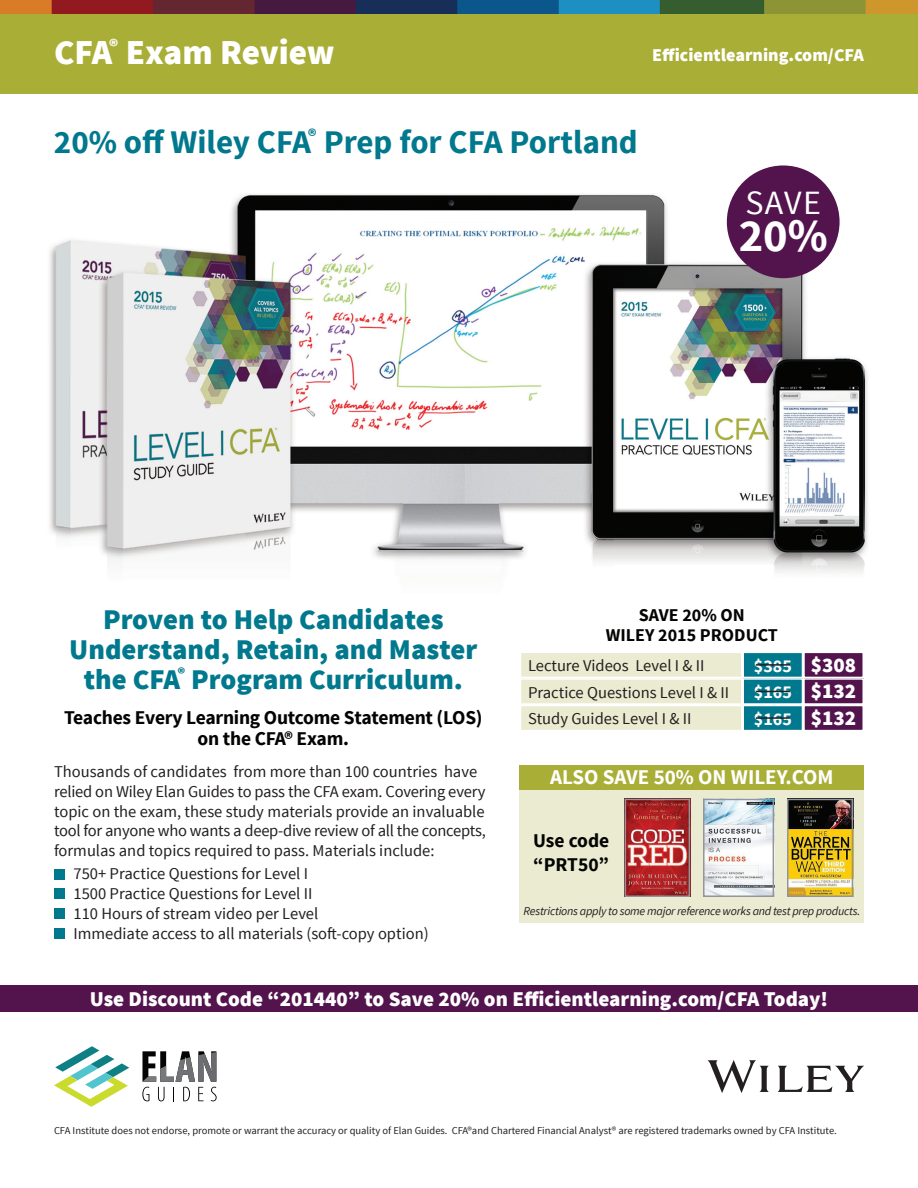
<style>
.page{position:relative;width:918px;height:1188px;background:#fff}
.page>*{position:absolute;margin:0;border:0;box-sizing:border-box;transform-origin:0 0}
.t1{font:700 46.5px "Source Sans Pro";color:#fff}
.t2{font:900 34.95px "Source Sans Pro";letter-spacing:-.005em;color:#fff}
.t3{font:34.05px "Source Sans Pro";color:#fff}
.t4{font:700 33px "Source Sans Pro";color:#00788d}
.t5{font:900 28.5px/30px "Source Sans Pro";color:#00788d;text-align:center}
.C1{font:900 21px "Source Sans Pro";color:#fff}
.t6{font:700 21px "Source Sans Pro";color:#fff}
.t7{font:700 19.5px/21px "Source Sans Pro";letter-spacing:-.015em;color:#040503;text-align:center}
.t8{font:900 18px "Source Sans Pro";color:#fff}
.C1-2{font:700 18px "Source Sans Pro";color:#040503}
.C1-3{font:700 18px "Source Sans Pro";color:#fff}
.C1-4{font:16.5px/19.8px "Source Sans Pro";color:#231f20}
.t9{font:italic 12px "Source Sans Pro";letter-spacing:-.02em;color:#231f20}
.t10{font:10.5px "Source Sans Pro";color:#231f20}
</style>
<div class="page">
<img style="left:49px;top:194px;width:819px;height:378px">
<div style="left:0;top:14px;width:918px;height:80px;background:#a9ae36"></div>
<svg style="left:54px;top:1046px;width:75px;height:61px"></svg>
<svg style="left:142px;top:1051px;width:75px;height:50px"></svg>
<svg style="left:708px;top:1060px;width:156px;height:33px"></svg>
<img style="left:0;top:0;width:918px;height:14px">
<div style="left:0;top:986px;width:918px;height:26px;background:#53144e"></div>
<div style="left:54px;top:869px;width:10px;height:10px;background:#00788d"></div>
<div style="left:54px;top:889px;width:10px;height:10px;background:#00788d"></div>
<div style="left:54px;top:909px;width:10px;height:10px;background:#00788d"></div>
<div style="left:54px;top:928px;width:10px;height:11px;background:#00788d"></div>
<div style="left:727px;top:165px;width:113px;height:113px;background:#53144e;border-radius:50%"></div>
<div style="left:520px;top:652px;width:222px;height:25px;background:#eaebd0"></div>
<div style="left:520px;top:652px;width:222px;height:26px;border:2px solid #fff"></div>
<div style="left:520px;top:679px;width:222px;height:25px;background:#eaebd0"></div>
<div style="left:520px;top:678px;width:222px;height:27px;border:2px solid #fff"></div>
<div style="left:520px;top:706px;width:222px;height:25px;background:#eaebd0"></div>
<div style="left:520px;top:705px;width:222px;height:26px;border:2px solid #fff"></div>
<div style="left:804px;top:652px;width:59px;height:25px;background:#53144e"></div>
<div style="left:803px;top:652px;width:61px;height:26px;border:2px solid #fff"></div>
<div style="left:804px;top:679px;width:59px;height:25px;background:#53144e"></div>
<div style="left:803px;top:678px;width:61px;height:27px;border:2px solid #fff"></div>
<div style="left:804px;top:706px;width:59px;height:25px;background:#53144e"></div>
<div style="left:803px;top:705px;width:61px;height:26px;border:2px solid #fff"></div>
<div style="left:743px;top:652px;width:59px;height:25px;background:#00788d"></div>
<div style="left:742px;top:652px;width:61px;height:26px;border:2px solid #fff"></div>
<hr style="left:756px;top:664px;width:34px;height:2px;background:#231f20">
<div style="left:743px;top:679px;width:59px;height:25px;background:#00788d"></div>
<div style="left:742px;top:678px;width:61px;height:27px;border:2px solid #fff"></div>
<hr style="left:756px;top:691px;width:34px;height:1px;background:#231f20">
<div style="left:743px;top:706px;width:59px;height:25px;background:#00788d"></div>
<div style="left:742px;top:705px;width:61px;height:26px;border:2px solid #fff"></div>
<hr style="left:756px;top:717px;width:34px;height:2px;background:#231f20">
<div style="left:520px;top:765px;width:344px;height:157px;background:#eaebd0"></div>
<div style="left:520px;top:765px;width:344px;height:25px;background:#a9ae36"></div>
<img style="left:628px;top:802px;width:59px;height:92px">
<div style="left:625px;top:799px;width:65px;height:98px;border:2px solid #939598"></div>
<img style="left:706px;top:802px;width:65px;height:92px">
<div style="left:703px;top:799px;width:71px;height:98px;border:2px solid #939598"></div>
<img style="left:790px;top:802px;width:60px;height:92px">
<div style="left:787px;top:799px;width:66px;height:98px;border:2px solid #939598"></div>
<p class="t2" style="left:54px;top:30px;width:282px">CFA<sup>®</sup> Exam Review</p>
<p class="t8" style="left:652px;top:43px;width:213px">Efficientlearning.com/CFA</p>
<p class="t4" style="left:54px;top:121px;width:585px">20% off Wiley CFA<sup>®</sup> Prep for CFA Portland</p>
<p class="t3" style="left:745px;top:181px;width:77px">SAVE</p>
<p class="t1" style="left:739px;top:206px;width:91px">20%</p>
<p class="t5" style="left:69px;top:606px;width:410px">Proven to Help Candidates<br>Understand, Retain, and Master the CFA<sup>®</sup> Program Curriculum.</p>
<p class="t7" style="left:64px;top:707px;width:420px">Teaches Every Learning Outcome Statement (LOS) on the CFA® Exam.</p>
<p class="C1-4" style="left:54px;top:762px;width:434px">Thousands of candidates from more than 100 countries have relied on Wiley Elan Guides to pass the CFA exam. Covering every topic on the exam, these study materials provide an invaluable tool for anyone who wants a deep-dive review of all the concepts, formulas and topics required to pass. Materials include:</p>
<p class="C1-4" style="left:74px;top:864px;width:236px">750+ Practice Questions for Level I</p>
<p class="C1-4" style="left:74px;top:884px;width:240px">1500 Practice Questions for Level II</p>
<p class="C1-4" style="left:74px;top:904px;width:246px">110 Hours of stream video per Level</p>
<p class="C1-4" style="left:74px;top:924px;width:357px">Immediate access to all materials (soft-copy option)</p>
<p class="C1-2" style="left:639px;top:603px;width:108px">SAVE 20% ON</p>
<p class="C1-2" style="left:606px;top:623px;width:174px">WILEY 2015 PRODUCT</p>
<p class="C1-4" style="left:528px;top:656px;width:178px">Lecture Videos Level I &amp; II</p>
<p class="C1-4" style="left:528px;top:683px;width:203px">Practice Questions Level I &amp; II</p>
<p class="C1-4" style="left:528px;top:709px;width:165px">Study Guides Level I &amp; II</p>
<p class="C1-3" style="left:754px;top:654px;width:40px">$385</p>
<p class="C1-3" style="left:754px;top:681px;width:40px">$165</p>
<p class="C1-3" style="left:754px;top:707px;width:40px">$165</p>
<p class="C1" style="left:811px;top:651px;width:47px">$308</p>
<p class="C1" style="left:811px;top:678px;width:47px">$132</p>
<p class="C1" style="left:811px;top:704px;width:47px">$132</p>
<p class="t6" style="left:550px;top:763px;width:285px">ALSO SAVE 50% ON WILEY.COM</p>
<p class="t7" style="left:533px;top:830px;width:78px;line-height:23.4px;text-align:left">Use code “PRT50”</p>
<p class="t9" style="left:524px;top:904px;width:338px">Restrictions apply to some major reference works and test prep products.</p>
<p class="C1" style="left:90px;top:985px;width:740px">Use Discount Code “201440” to Save 20% on Efficientlearning.com/CFA Today!</p>
<p class="t10" style="left:54px;top:1124px;width:784px">CFA Institute does not endorse, promote or warrant the accuracy or quality of Elan Guides. CFA®and Chartered Financial Analyst® are registered trademarks owned by CFA Institute.</p>
</div>
